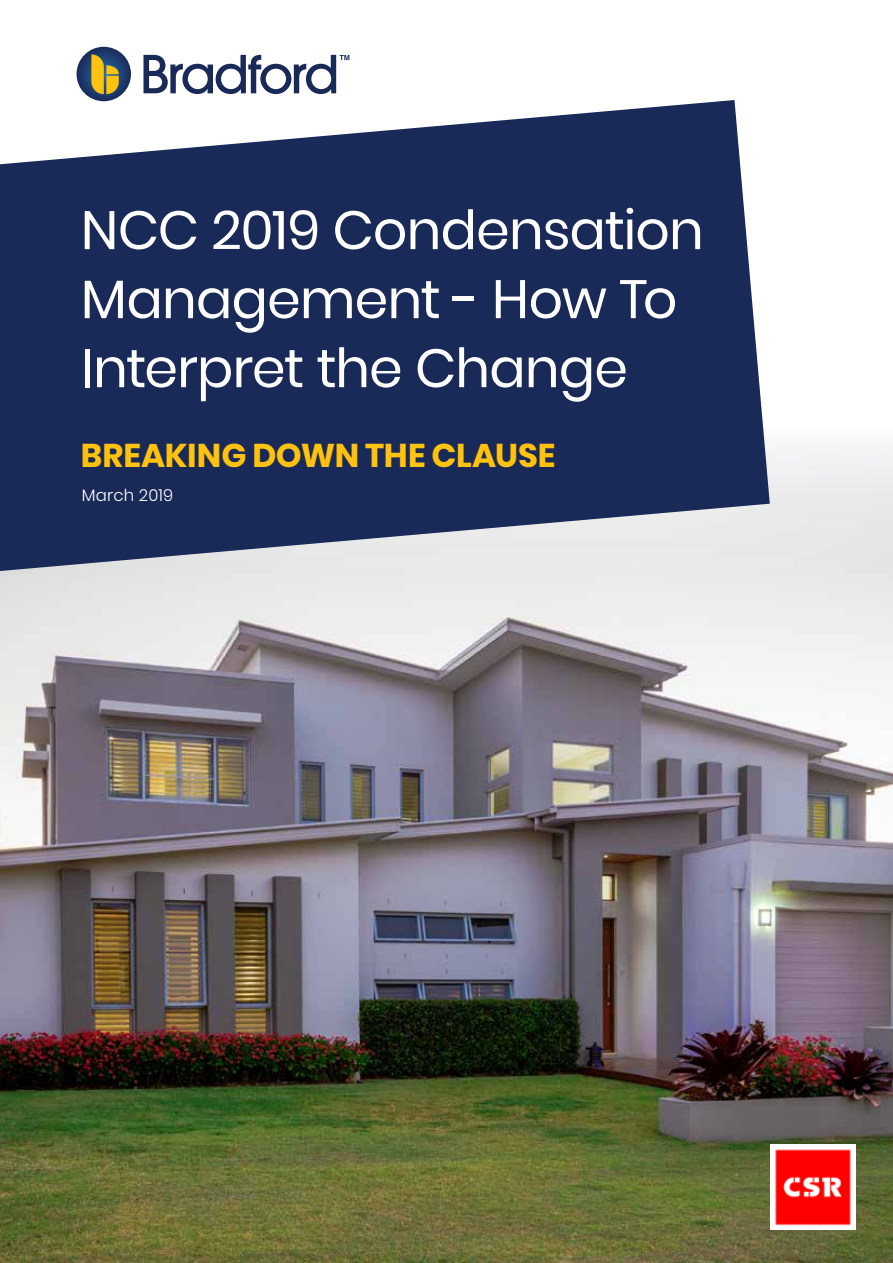
<style>
.page{position:relative;width:893px;height:1263px;background:#fff}
.page>*{position:absolute;margin:0;border:0;box-sizing:border-box;transform-origin:0 0}
.t1{font:54px/69px "Poppins";letter-spacing:-.015em;color:#fff}
.t2{font:700 32.85px "Poppins";color:#ffc20e}
.t3{font:300 16.5px "Poppins";letter-spacing:.01em;color:#fff}
</style>
<div class="page">
<img style="left:0;top:448px;width:893px;height:815px">
<svg style="left:0;top:100px;width:770px;height:471px;background:#3a476f"></svg>
<img style="left:770px;top:1144px;width:85px;height:85px">
<svg style="left:143px;top:55px;width:206px;height:39px"></svg>
<svg style="left:77px;top:47px;width:54px;height:54px"></svg>
<svg style="left:91px;top:54px;width:28px;height:40px"></svg>
<p class="t1" style="left:81px;top:196px;width:624px">NCC 2019 Condensation<br>Management - How To<br>Interpret the Change</p>
<p class="t2" style="left:81px;top:436px;width:476px">BREAKING DOWN THE CLAUSE</p>
<p class="t3" style="left:82px;top:485px;width:93px">March 2019</p>
</div>
